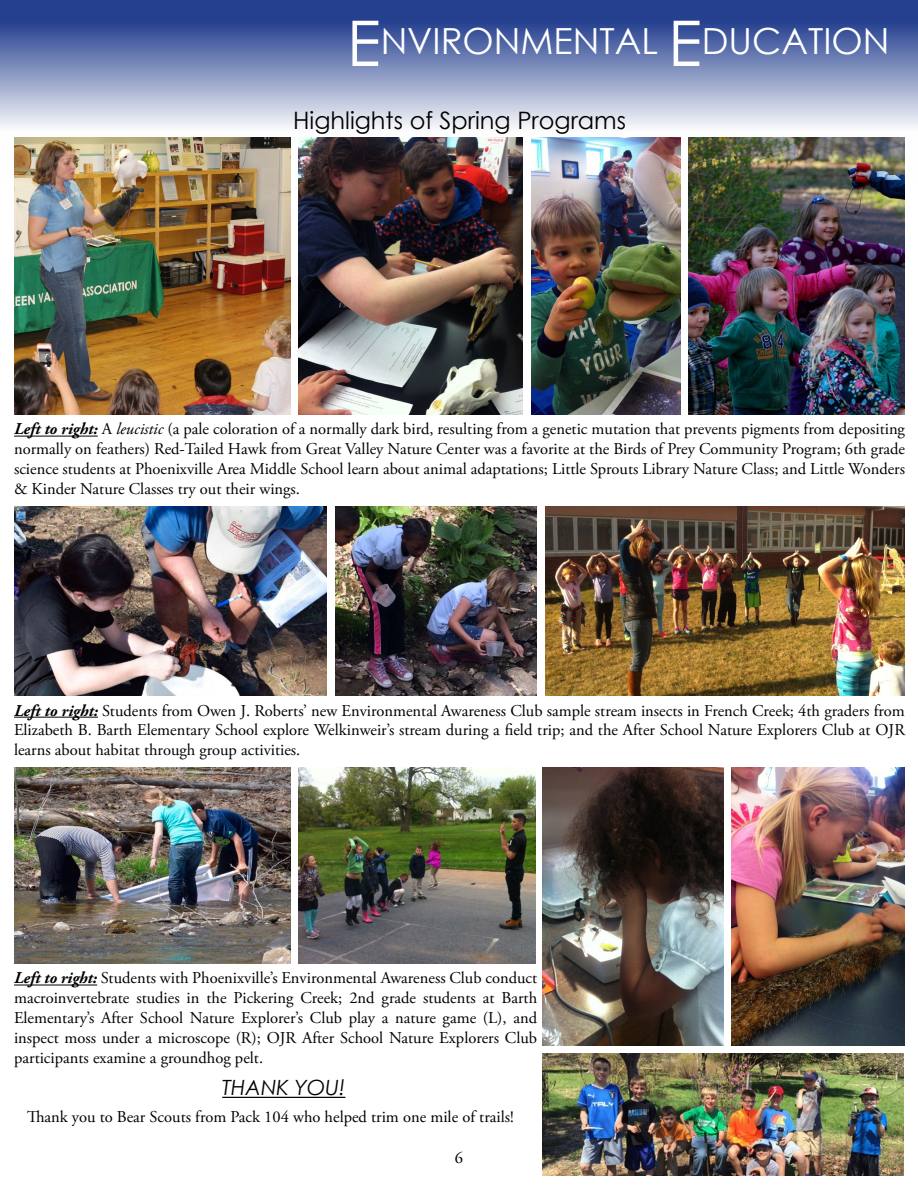
<style>
.page{position:relative;width:918px;height:1188px;background:#fff}
.page>*{position:absolute;margin:0;border:0;box-sizing:border-box;transform-origin:0 0}
.t1{font:36px "Century Gothic";color:#fff}
.t2{font:24px "Century Gothic";color:#000}
.t3{font:italic 21px "Century Gothic";color:#000}
.t4{font:16.5px/19.8px "Adobe Garamond Pro";color:#000;text-align:justify}
.s1{font-size:63px}
.s2{font-weight:700;font-style:italic}
.s3{font-style:italic}
</style>
<div class="page">
<svg style="left:0;top:0;width:918px;height:181px;background:#8594c0"></svg>
<hr style="left:222px;top:1097px;width:123px;height:1px;background:#000">
<img style="left:14px;top:137px;width:277px;height:278px">
<img style="left:546px;top:506px;width:359px;height:189px">
<img style="left:731px;top:768px;width:174px;height:277px">
<img style="left:531px;top:137px;width:149px;height:278px">
<img style="left:299px;top:137px;width:224px;height:278px">
<img style="left:298px;top:768px;width:237px;height:195px">
<img style="left:689px;top:137px;width:216px;height:278px">
<img style="left:543px;top:768px;width:181px;height:277px">
<img style="left:336px;top:506px;width:201px;height:189px">
<hr style="left:14px;top:985px;width:83px;height:1px;background:#000">
<img style="left:14px;top:506px;width:313px;height:189px">
<img style="left:14px;top:768px;width:277px;height:195px">
<img style="left:543px;top:1053px;width:360px;height:122px">
<hr style="left:14px;top:436px;width:84px;height:1px;background:#000">
<hr style="left:14px;top:717px;width:84px;height:1px;background:#000">
<h1 class="t1" style="left:347px;top:16px;width:544px"><span class="s1">E</span>NVIRONMENTAL <span class="s1">E</span>DUCATION</h1>
<h2 class="t2" style="left:293px;top:104px;width:334px">Highlights of Spring Programs</h2>
<p class="t4" style="left:14px;top:420px;width:893px"><span class="s2">Left to right:</span> A <span class="s3">leucistic</span> (a pale coloration of a normally dark bird, resulting from a genetic mutation that prevents pigments from depositing normally on feathers) Red-Tailed Hawk from Great Valley Nature Center was a favorite at the Birds of Prey Community Program; 6th grade science students at Phoenixville Area Middle School learn about animal adaptations; Little Sprouts Library Nature Class; and Little Wonders &amp; Kinder Nature Classes try out their wings.</p>
<p class="t4" style="left:14px;top:701px;width:892px"><span class="s2">Left to right:</span> Students from Owen J. Roberts’ new Environmental Awareness Club sample stream insects in French Creek; 4th graders from Elizabeth B. Barth Elementary School explore Welkinweir’s stream during a field trip; and the After School Nature Explorers Club at OJR learns about habitat through group activities.</p>
<p class="t4" style="left:14px;top:969px;width:525px"><span class="s2">Left to right:</span> Students with Phoenixville’s Environmental Awareness Club conduct macroinvertebrate studies in the Pickering Creek; 2nd grade students at Barth Elementary’s After School Nature Explorer’s Club play a nature game (L), and inspect moss under a microscope (R); OJR After School Nature Explorers Club participants examine a groundhog pelt.</p>
<p class="t3" style="left:222px;top:1073px;width:125px">THANK YOU!</p>
<p class="t4" style="left:27px;top:1107px;width:488px">Thank you to Bear Scouts from Pack 104 who helped trim one mile of trails!</p>
<p class="t4" style="left:455px;top:1149px;width:10px">6</p>
</div>
